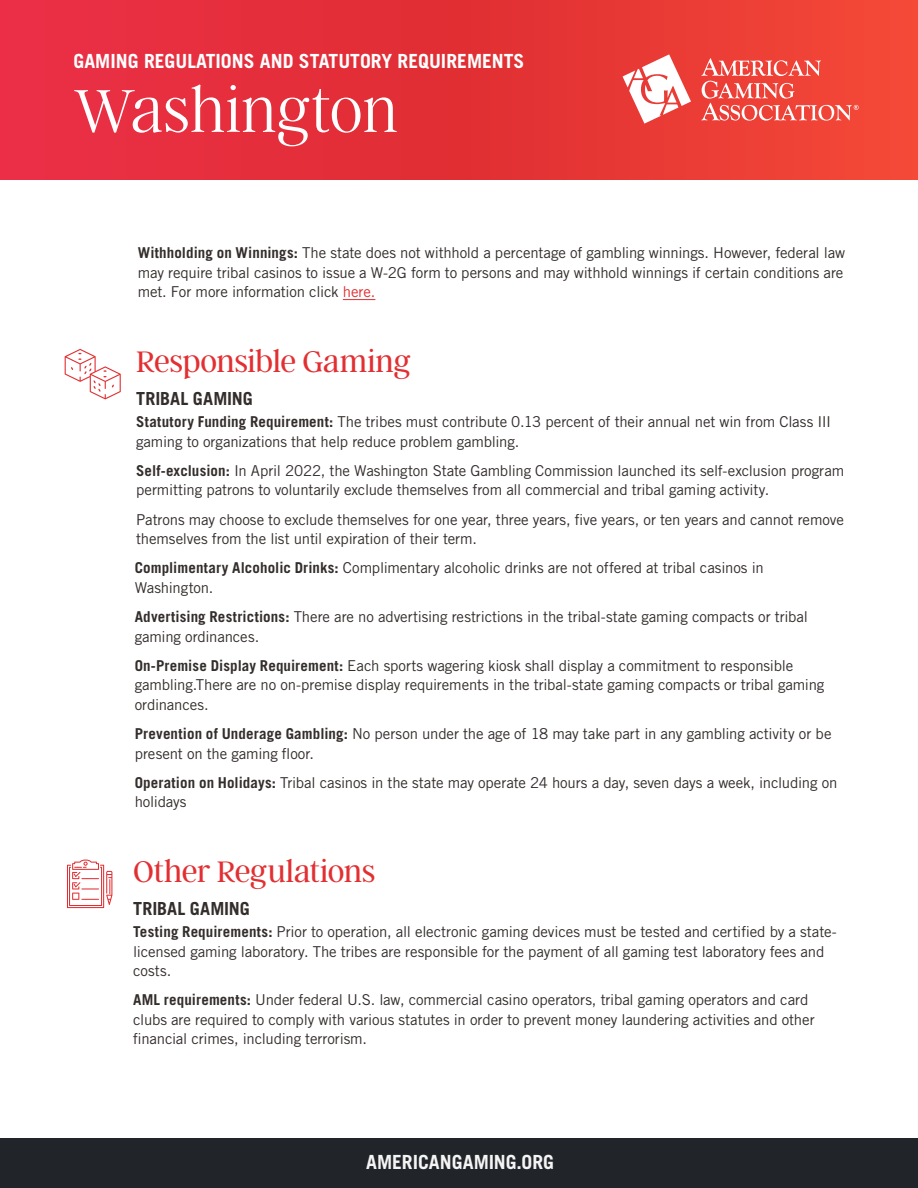
<style>
.page{position:relative;width:918px;height:1188px;background:#fff}
.page>*{position:absolute;margin:0;border:0;box-sizing:border-box;transform-origin:0 0}
.t1{font:100 67.5px "Argent CF";letter-spacing:.01em;color:#fff}
.t2{font:300 33px "Argent CF";letter-spacing:-.01em;color:#e22f32}
.t3{font:700 19.5px "Trade Gothic LT Std";color:#fff}
.t4{font:700 19.5px "Trade Gothic LT Std";color:#f4f4f4}
.t5{font:700 18px "Trade Gothic LT Std";color:#332d2b}
.t6{font:15px/19.5px "Trade Gothic LT Std";letter-spacing:-.01em;color:#332d2b}
.s1{font-weight:700}
.s2{color:#e22f32}
</style>
<div class="page">
<div style="left:0;top:1138px;width:918px;height:50px;background:#212529"></div>
<div style="left:0;top:0;width:918px;height:179px;background:linear-gradient(to right,#e32841,#ed4332)"></div>
<svg style="left:623px;top:54px;width:68px;height:70px"></svg>
<svg style="left:701px;top:58px;width:158px;height:63px;background:#f16359"></svg>
<hr style="left:343px;top:299px;width:32px;height:1px;background:#e22f32">
<svg style="left:65px;top:349px;width:56px;height:50px"></svg>
<svg style="left:67px;top:860px;width:45px;height:48px"></svg>
<h3 class="t3" style="left:74px;top:50px;width:452px">GAMING REGULATIONS AND STATUTORY REQUIREMENTS</h3>
<h1 class="t1" style="left:74px;top:76px;width:326px">Washington</h1>
<p class="t6" style="left:138px;top:243px;width:709px;text-align:justify"><span class="s1">Withholding on Winnings:</span> The state does not withhold a percentage of gambling winnings. However, federal law may require tribal casinos to issue a W-2G form to persons and may withhold winnings if certain conditions are met. For more information click <span class="s2">here.</span></p>
<h2 class="t2" style="left:136px;top:344px;width:276px">Responsible Gaming</h2>
<p class="t5" style="left:136px;top:387px;width:118px">TRIBAL GAMING</p>
<p class="t6" style="left:136px;top:412px;width:697px"><span class="s1">Statutory Funding Requirement:</span> The tribes must contribute 0.13 percent of their annual net win from Class III gaming to organizations that help reduce problem gambling.</p>
<p class="t6" style="left:136px;top:461px;width:710px"><span class="s1">Self-exclusion:</span> In April 2022, the Washington State Gambling Commission launched its self-exclusion program permitting patrons to voluntarily exclude themselves from all commercial and tribal gaming activity.</p>
<p class="t6" style="left:136px;top:509px;width:709px">Patrons may choose to exclude themselves for one year, three years, five years, or ten years and cannot remove themselves from the list until expiration of their term.</p>
<p class="t6" style="left:135px;top:558px;width:631px"><span class="s1">Complimentary Alcoholic Drinks:</span> Complimentary alcoholic drinks are not offered at tribal casinos in<br>Washington.</p>
<p class="t6" style="left:135px;top:607px;width:675px"><span class="s1">Advertising Restrictions:</span> There are no advertising restrictions in the tribal-state gaming compacts or tribal gaming ordinances.</p>
<p class="t6" style="left:135px;top:656px;width:691px"><span class="s1">On-Premise Display Requirement:</span> Each sports wagering kiosk shall display a commitment to responsible gambling.There are no on-premise display requirements in the tribal-state gaming compacts or tribal gaming ordinances.</p>
<p class="t6" style="left:135px;top:724px;width:698px"><span class="s1">Prevention of Underage Gambling:</span> No person under the age of 18 may take part in any gambling activity or be present on the gaming floor.</p>
<p class="t6" style="left:135px;top:773px;width:704px"><span class="s1">Operation on Holidays:</span> Tribal casinos in the state may operate 24 hours a day, seven days a week, including on holidays</p>
<h2 class="t2" style="left:133px;top:854px;width:244px">Other Regulations</h2>
<p class="t5" style="left:133px;top:897px;width:118px">TRIBAL GAMING</p>
<p class="t6" style="left:133px;top:922px;width:705px"><span class="s1">Testing Requirements:</span> Prior to operation, all electronic gaming devices must be tested and certified by a state&shy;licensed gaming laboratory. The tribes are responsible for the payment of all gaming test laboratory fees and costs.</p>
<p class="t6" style="left:133px;top:990px;width:683px"><span class="s1">AML requirements:</span> Under federal U.S. law, commercial casino operators, tribal gaming operators and card clubs are required to comply with various statutes in order to prevent money laundering activities and other financial crimes, including terrorism.</p>
<h3 class="t4" style="left:366px;top:1150px;width:189px">AMERICANGAMING.ORG</h3>
</div>
